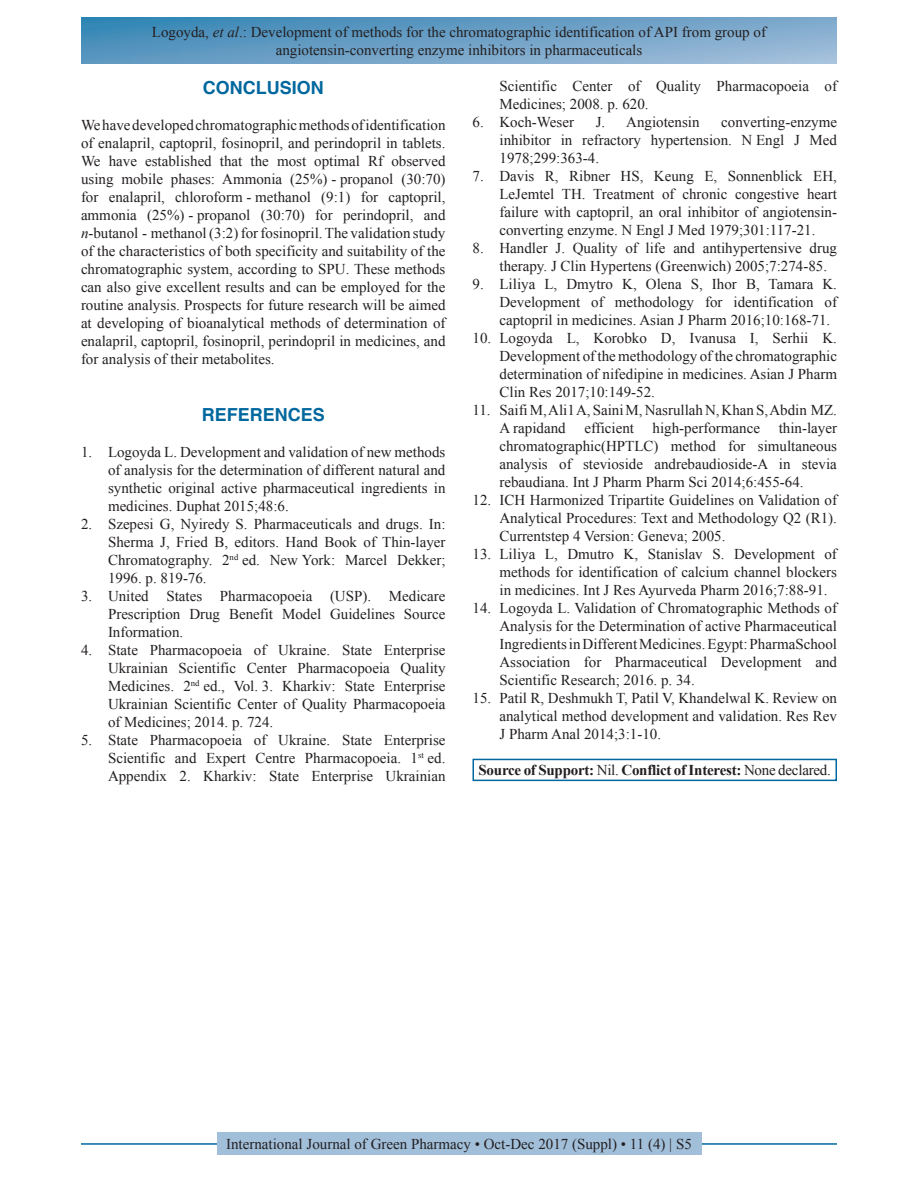
<style>
.page{position:relative;width:918px;height:1188px;background:#fff}
.page>*{position:absolute;margin:0;border:0;box-sizing:border-box;transform-origin:0 0}
.t1{font:700 18px "Helvetica";color:#00689e}
.REF{font:15px/18px "Times New Roman";color:#231f20;text-align:justify}
.TX{font:15px/18px "Times New Roman";color:#231f20;text-align:center}
.t2{font:700 15px "Times New Roman";letter-spacing:-.015em;color:#231f20}
.s1{font-style:italic}
.s2{font-weight:400}
</style>
<div class="page">
<svg style="left:81px;top:17px;width:756px;height:47px;background:#6ca0c6"></svg>
<hr style="left:81px;top:1143px;width:756px;height:2px;background:#00689e">
<div style="left:217px;top:1133px;width:484px;height:22px;background:#a2bfda"></div>
<div style="left:472px;top:759px;width:365px;height:22px;border:2px solid #00689e"></div>
<p class="TX" style="left:152px;top:22px;width:616px">Logoyda, <span class="s1">et al</span>.: Development of methods for the chromatographic identification of API from group of angiotensin-converting enzyme inhibitors in pharmaceuticals</p>
<h1 class="t1" style="left:203px;top:77px;width:122px">CONCLUSION</h1>
<p class="TX" style="left:81px;top:116px;width:366px;text-align:justify">We have developed chromatographic methods of identification of enalapril, captopril, fosinopril, and perindopril in tablets.<br>We have established that the most optimal Rf observed using mobile phases: Ammonia (25%) - propanol (30:70) for enalapril, chloroform - methanol (9:1) for captopril, ammonia (25%) - propanol (30:70) for perindopril, and <span class="s1">n</span>-butanol - methanol (3:2) for fosinopril. The validation study of the characteristics of both specificity and suitability of the chromatographic system, according to SPU. These methods can also give excellent results and can be employed for the routine analysis. Prospects for future research will be aimed at developing of bioanalytical methods of determination of enalapril, captopril, fosinopril, perindopril in medicines, and for analysis of their metabolites.</p>
<h1 class="t1" style="left:202px;top:404px;width:125px">REFERENCES</h1>
<p class="REF" style="left:108px;top:443px;width:339px;text-indent:-27px">1. Logoyda L. Development and validation of new methods of analysis for the determination of different natural and synthetic original active pharmaceutical ingredients in medicines. Duphat 2015;48:6.</p>
<p class="REF" style="left:108px;top:515px;width:339px;text-indent:-27px">2. Szepesi G, Nyiredy S. Pharmaceuticals and drugs. In:<br>Sherma J, Fried B, editors. Hand Book of Thin-layer Chromatography. 2<sup>nd</sup> ed. New York: Marcel Dekker; 1996. p. 819-76.</p>
<p class="REF" style="left:108px;top:587px;width:339px;text-indent:-27px">3. United States Pharmacopoeia (USP). Medicare Prescription Drug Benefit Model Guidelines Source Information.</p>
<p class="REF" style="left:108px;top:641px;width:339px;text-indent:-27px">4. State Pharmacopoeia of Ukraine. State Enterprise Ukrainian Scientific Center Pharmacopoeia Quality Medicines. 2<sup>nd</sup> ed., Vol. 3. Kharkiv: State Enterprise Ukrainian Scientific Center of Quality Pharmacopoeia of Medicines; 2014. p. 724.</p>
<p class="REF" style="left:108px;top:731px;width:339px;text-indent:-27px">5. State Pharmacopoeia of Ukraine. State Enterprise Scientific and Expert Centre Pharmacopoeia. 1<sup>st</sup> ed.<br>Appendix 2. Kharkiv: State Enterprise Ukrainian</p>
<p class="REF" style="left:500px;top:77px;width:339px">Scientific Center of Quality Pharmacopoeia of<br>Medicines; 2008. p. 620.</p>
<p class="REF" style="left:472px;top:113px;width:103px">6. Koch-Weser</p>
<p class="REF" style="left:596px;top:113px;width:105px">J. Angiotensin</p>
<p class="REF" style="left:500px;top:113px;width:339px;text-indent:222px">converting-enzyme inhibitor in refractory hypertension. N Engl J Med 1978;299:363-4.</p>
<p class="REF" style="left:500px;top:167px;width:339px;text-indent:-27px">7. Davis R, Ribner HS, Keung E, Sonnenblick EH, LeJemtel TH. Treatment of chronic congestive heart failure with captopril, an oral inhibitor of angiotensin&shy;converting enzyme. N Engl J Med 1979;301:117-21.</p>
<p class="REF" style="left:500px;top:239px;width:339px;text-indent:-27px">8. Handler J. Quality of life and antihypertensive drug therapy. J Clin Hypertens (Greenwich) 2005;7:274-85.</p>
<p class="REF" style="left:500px;top:275px;width:339px;text-indent:-27px">9. Liliya L, Dmytro K, Olena S, Ihor B, Tamara K.<br>Development of methodology for identification of captopril in medicines. Asian J Pharm 2016;10:168-71.</p>
<p class="REF" style="left:500px;top:329px;width:339px;text-indent:-27px">10. Logoyda L, Korobko D, Ivanusa I, Serhii K.<br>Development of the methodology of the chromatographic determination of nifedipine in medicines. Asian J Pharm Clin Res 2017;10:149-52.</p>
<p class="REF" style="left:500px;top:401px;width:339px;text-indent:-27px">11. Saifi M, Ali1 A, Saini M, Nasrullah N, Khan S, Abdin MZ.<br>A rapidand efficient high-performance thin-layer chromatographic(HPTLC) method for simultaneous analysis of stevioside andrebaudioside-A in stevia rebaudiana. Int J Pharm Pharm Sci 2014;6:455-64.</p>
<p class="REF" style="left:500px;top:491px;width:339px;text-indent:-27px">12. ICH Harmonized Tripartite Guidelines on Validation of Analytical Procedures: Text and Methodology Q2 (R1).<br>Currentstep 4 Version: Geneva; 2005.</p>
<p class="REF" style="left:500px;top:545px;width:339px;text-indent:-27px">13. Liliya L, Dmutro K, Stanislav S. Development of methods for identification of calcium channel blockers in medicines. Int J Res Ayurveda Pharm 2016;7:88-91.</p>
<p class="REF" style="left:500px;top:599px;width:339px;text-indent:-27px">14. Logoyda L. Validation of Chromatographic Methods of Analysis for the Determination of active Pharmaceutical Ingredients in Different Medicines. Egypt: PharmaSchool Association for Pharmaceutical Development and Scientific Research; 2016. p. 34.</p>
<p class="REF" style="left:500px;top:689px;width:339px;text-indent:-27px">15. Patil R, Deshmukh T, Patil V, Khandelwal K. Review on analytical method development and validation. Res Rev J Pharm Anal 2014;3:1-10.</p>
<p class="t2" style="left:478px;top:759px;width:354px">Source of Support: <span class="s2">Nil.</span> Conflict of Interest: <span class="s2">None declared.</span></p>
<p class="TX" style="left:226px;top:1135px;width:467px">International Journal of Green Pharmacy • Oct-Dec 2017 (Suppl) • 11 (4) | S5</p>
</div>
